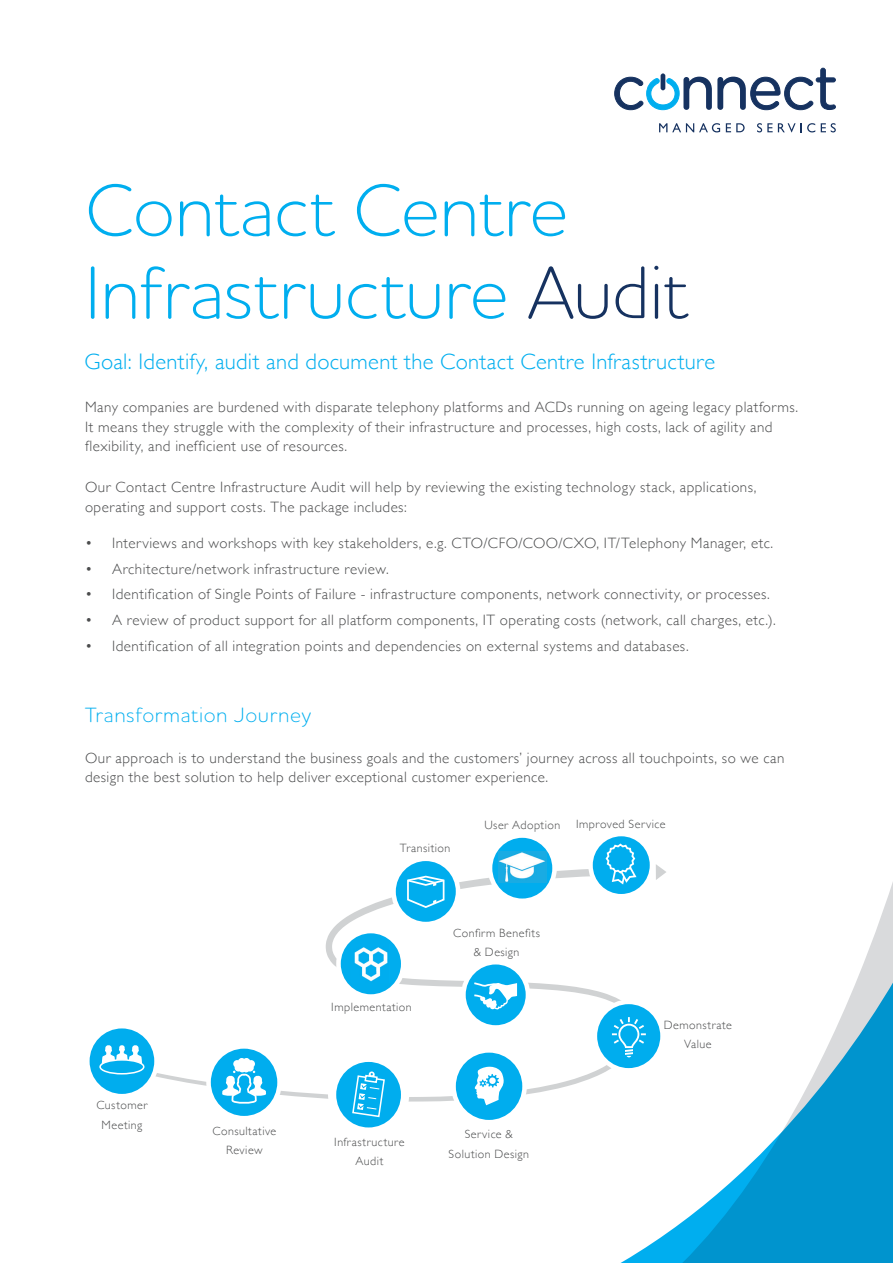
<style>
.page{position:relative;width:893px;height:1263px;background:#fff}
.page>*{position:absolute;margin:0;border:0;box-sizing:border-box;transform-origin:0 0}
.Body{font:300 75px/82.5px "Houschka Rounded";letter-spacing:-.01em;color:#00aeef}
.Intro{font:300 22.5px "Gill Sans";letter-spacing:.015em;color:#00aeef}
.Sub_head{font:300 21px "Houschka Rounded";letter-spacing:.03em;color:#00aeef}
.Sub_head-2{font:300 15px/19.5px "Gill Sans";letter-spacing:.03em;color:#4b4c4d}
.Sub_head-3{font:300 12px/19.5px "Gill Sans";letter-spacing:.04em;color:#4b4c4d;text-align:center}
.s1{color:#163260}
</style>
<div class="page">
<svg style="left:659px;top:123px;width:61px;height:9px"></svg>
<svg style="left:726px;top:123px;width:19px;height:9px"></svg>
<svg style="left:757px;top:123px;width:58px;height:9px"></svg>
<svg style="left:821px;top:123px;width:15px;height:9px"></svg>
<svg style="left:614px;top:68px;width:222px;height:42px"></svg>
<svg style="left:620px;top:882px;width:273px;height:381px"></svg>
<svg style="left:159px;top:869px;width:479px;height:233px"></svg>
<svg style="left:451px;top:1048px;width:76px;height:72px"></svg>
<svg style="left:593px;top:999px;width:72px;height:74px"></svg>
<svg style="left:89px;top:1028px;width:70px;height:66px"></svg>
<div style="left:100px;top:1060px;width:44px;height:14px;background:#00adee;border-radius:50%"></div>
<div style="left:99px;top:1059px;width:45px;height:15px;border:2px solid #fff;border-radius:50%"></div>
<svg style="left:328px;top:1054px;width:81px;height:74px"></svg>
<svg style="left:206px;top:1044px;width:76px;height:72px"></svg>
<svg style="left:588px;top:836px;width:78px;height:62px"></svg>
<svg style="left:336px;top:837px;width:221px;height:193px"></svg>
<img style="left:352px;top:945px;width:38px;height:37px">
<img style="left:499px;top:851px;width:47px;height:31px">
<p class="Body" style="left:85px;top:166px;width:604px">Contact Centre<br>Infrastructure <span class="s1">Audit</span></p>
<p class="Intro" style="left:84px;top:344px;width:632px">Goal: Identify, audit and document the Contact Centre Infrastructure</p>
<p class="Sub_head-2" style="left:85px;top:397px;width:715px">Many companies are burdened with disparate telephony platforms and ACDs running on ageing legacy platforms.<br>It means they struggle with the complexity of their infrastructure and processes, high costs, lack of agility and flexibility, and inefficient use of resources.</p>
<p class="Sub_head-2" style="left:85px;top:477px;width:673px">Our Contact Centre Infrastructure Audit will help by reviewing the existing technology stack, applications, operating and support costs. The package includes:</p>
<p class="Sub_head-2" style="left:85px;top:532px;width:690px">• Interviews and workshops with key stakeholders, e.g. CTO/CFO/COO/CXO, IT/Telephony Manager, etc.</p>
<p class="Sub_head-2" style="left:85px;top:558px;width:305px">• Architecture/network infrastructure review.</p>
<p class="Sub_head-2" style="left:85px;top:584px;width:686px">• Identification of Single Points of Failure - infrastructure components, network connectivity, or processes.</p>
<p class="Sub_head-2" style="left:85px;top:610px;width:692px">• A review of product support for all platform components, IT operating costs (network, call charges, etc.).</p>
<p class="Sub_head-2" style="left:85px;top:635px;width:605px">• Identification of all integration points and dependencies on external systems and databases.</p>
<p class="Sub_head" style="left:85px;top:701px;width:227px">Transformation Journey</p>
<p class="Sub_head-2" style="left:85px;top:747px;width:701px">Our approach is to understand the business goals and the customers’ journey across all touchpoints, so we can design the best solution to help deliver exceptional customer experience.</p>
<p class="Sub_head-3" style="left:400px;top:837px;width:52px">Transition</p>
<p class="Sub_head-3" style="left:484px;top:815px;width:77px">User Adoption</p>
<p class="Sub_head-3" style="left:576px;top:814px;width:91px">Improved Service</p>
<p class="Sub_head-3" style="left:96px;top:1095px;width:53px">Customer<br>Meeting</p>
<p class="Sub_head-3" style="left:331px;top:997px;width:82px">Implementation</p>
<p class="Sub_head-3" style="left:453px;top:922px;width:88px">Confirm Benefits &amp; Design</p>
<p class="Sub_head-3" style="left:212px;top:1121px;width:65px">Consultative<br>Review</p>
<p class="Sub_head-3" style="left:334px;top:1131px;width:72px">Infrastructure<br>Audit</p>
<p class="Sub_head-3" style="left:449px;top:1124px;width:82px">Service &amp;<br>Solution Design</p>
<p class="Sub_head-3" style="left:664px;top:1014px;width:70px">Demonstrate<br>Value</p>
</div>
